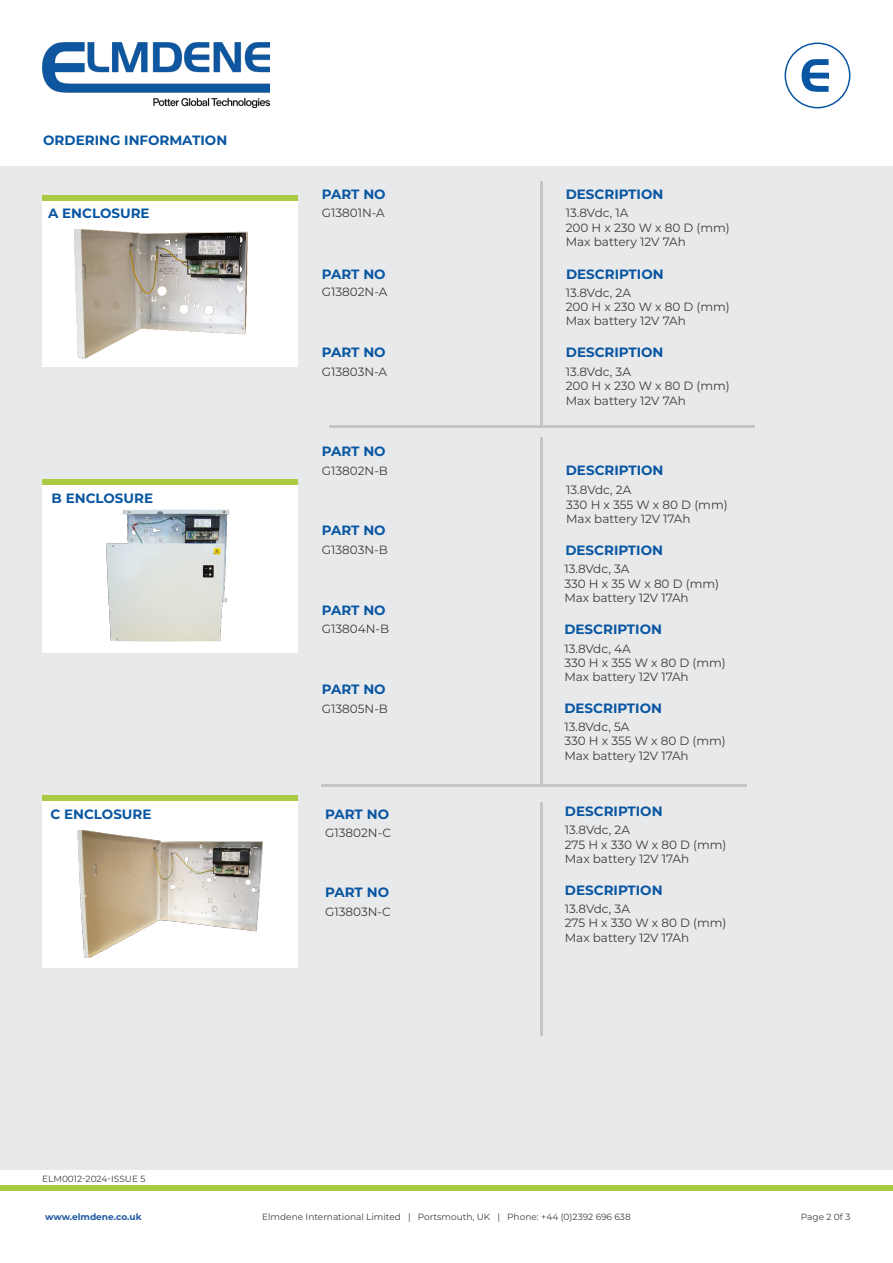
<style>
.page{position:relative;width:893px;height:1263px;background:#fff}
.page>*{position:absolute;margin:0;border:0;box-sizing:border-box;transform-origin:0 0}
.t1{font:700 13.5px "Montserrat";color:#0856a2}
.t2{font:12px/14.4px "Montserrat";color:#3c3c3b}
.t3{font:9px "Montserrat";color:#3c3c3b}
.t4{font:700 9px "Montserrat";color:#215aa4}
</style>
<div class="page">
<div style="left:0;top:1185px;width:893px;height:6px;background:#aaca41"></div>
<div style="left:0;top:166px;width:893px;height:1003px;background:#e8e9ea"></div>
<hr style="left:540px;top:181px;width:2px;height:246px;background:#c6c6c6">
<hr style="left:540px;top:802px;width:2px;height:234px;background:#c6c6c6">
<div style="left:43px;top:482px;width:255px;height:170px;background:#fff"></div>
<img style="left:106px;top:510px;width:123px;height:131px">
<div style="left:43px;top:479px;width:255px;height:6px;background:#aaca41"></div>
<div style="left:42px;top:197px;width:255px;height:170px;background:#fff"></div>
<img style="left:74px;top:229px;width:174px;height:130px">
<div style="left:42px;top:195px;width:255px;height:6px;background:#aaca41"></div>
<div style="left:42px;top:798px;width:255px;height:170px;background:#fff"></div>
<img style="left:77px;top:829px;width:186px;height:129px">
<div style="left:42px;top:795px;width:255px;height:6px;background:#aaca41"></div>
<hr style="left:540px;top:438px;width:2px;height:349px;background:#c6c6c6">
<hr style="left:329px;top:426px;width:426px;height:2px;background:#c6c6c6">
<hr style="left:322px;top:785px;width:425px;height:2px;background:#c6c6c6">
<div style="left:784px;top:43px;width:66px;height:65px;border:2px solid #0856a2;border-radius:50%"></div>
<svg style="left:802px;top:59px;width:27px;height:33px"></svg>
<img style="left:43px;top:43px;width:227px;height:65px">
<p class="t1" style="left:43px;top:131px;width:186px">ORDERING INFORMATION</p>
<p class="t1" style="left:48px;top:204px;width:103px">A ENCLOSURE</p>
<p class="t1" style="left:52px;top:488px;width:103px">B ENCLOSURE</p>
<p class="t1" style="left:50px;top:804px;width:103px">C ENCLOSURE</p>
<p class="t1" style="left:322px;top:184px;width:65px">PART NO</p>
<p class="t2" style="left:322px;top:205px;width:65px">G13801N-A</p>
<p class="t1" style="left:566px;top:184px;width:99px">DESCRIPTION</p>
<p class="t2" style="left:566px;top:206px;width:166px">13.8Vdc, 1A<br>200 H x 230 W x 80 D (mm)<br>Max battery 12V 7Ah</p>
<p class="t1" style="left:322px;top:264px;width:65px">PART NO</p>
<p class="t2" style="left:322px;top:284px;width:67px">G13802N-A</p>
<p class="t1" style="left:566px;top:264px;width:99px">DESCRIPTION</p>
<p class="t2" style="left:566px;top:285px;width:166px">13.8Vdc, 2A<br>200 H x 230 W x 80 D (mm)<br>Max battery 12V 7Ah</p>
<p class="t1" style="left:322px;top:343px;width:65px">PART NO</p>
<p class="t2" style="left:322px;top:364px;width:67px">G13803N-A</p>
<p class="t1" style="left:566px;top:343px;width:99px">DESCRIPTION</p>
<p class="t2" style="left:566px;top:364px;width:166px">13.8Vdc, 3A<br>200 H x 230 W x 80 D (mm)<br>Max battery 12V 7Ah</p>
<p class="t1" style="left:322px;top:441px;width:65px">PART NO</p>
<p class="t2" style="left:322px;top:463px;width:68px">G13802N-B</p>
<p class="t1" style="left:566px;top:461px;width:99px">DESCRIPTION</p>
<p class="t2" style="left:566px;top:482px;width:163px">13.8Vdc, 2A<br>330 H x 355 W x 80 D (mm)<br>Max battery 12V 17Ah</p>
<p class="t1" style="left:322px;top:521px;width:65px">PART NO</p>
<p class="t2" style="left:322px;top:542px;width:68px">G13803N-B</p>
<p class="t1" style="left:565px;top:540px;width:99px">DESCRIPTION</p>
<p class="t2" style="left:564px;top:561px;width:156px">13.8Vdc, 3A<br>330 H x 35 W x 80 D (mm)<br>Max battery 12V 17Ah</p>
<p class="t1" style="left:564px;top:619px;width:99px">DESCRIPTION</p>
<p class="t2" style="left:564px;top:641px;width:163px">13.8Vdc, 4A<br>330 H x 355 W x 80 D (mm)<br>Max battery 12V 17Ah</p>
<p class="t1" style="left:322px;top:600px;width:65px">PART NO</p>
<p class="t2" style="left:322px;top:621px;width:69px">G13804N-B</p>
<p class="t1" style="left:322px;top:679px;width:65px">PART NO</p>
<p class="t2" style="left:322px;top:701px;width:68px">G13805N-B</p>
<p class="t1" style="left:564px;top:699px;width:99px">DESCRIPTION</p>
<p class="t2" style="left:564px;top:719px;width:163px">13.8Vdc, 5A<br>330 H x 355 W x 80 D (mm)<br>Max battery 12V 17Ah</p>
<p class="t1" style="left:325px;top:804px;width:65px">PART NO</p>
<p class="t2" style="left:325px;top:825px;width:67px">G13802N-C</p>
<p class="t1" style="left:325px;top:883px;width:65px">PART NO</p>
<p class="t2" style="left:325px;top:904px;width:67px">G13803N-C</p>
<p class="t1" style="left:565px;top:801px;width:99px">DESCRIPTION</p>
<p class="t2" style="left:565px;top:822px;width:163px">13.8Vdc, 2A<br>275 H x 330 W x 80 D (mm)<br>Max battery 12V 17Ah</p>
<p class="t1" style="left:565px;top:880px;width:99px">DESCRIPTION</p>
<p class="t2" style="left:565px;top:901px;width:163px">13.8Vdc, 3A<br>275 H x 330 W x 80 D (mm)<br>Max battery 12V 17Ah</p>
<p class="t3" style="left:42px;top:1172px;width:105px">ELM0012-2024-ISSUE 5</p>
<p class="t4" style="left:45px;top:1211px;width:98px">www.elmdene.co.uk</p>
<p class="t3" style="left:262px;top:1211px;width:370px">Elmdene International Limited | Portsmouth, UK | Phone: +44 (0)2392 696 638</p>
<p class="t3" style="left:801px;top:1211px;width:51px">Page 2 0f 3</p>
</div>
